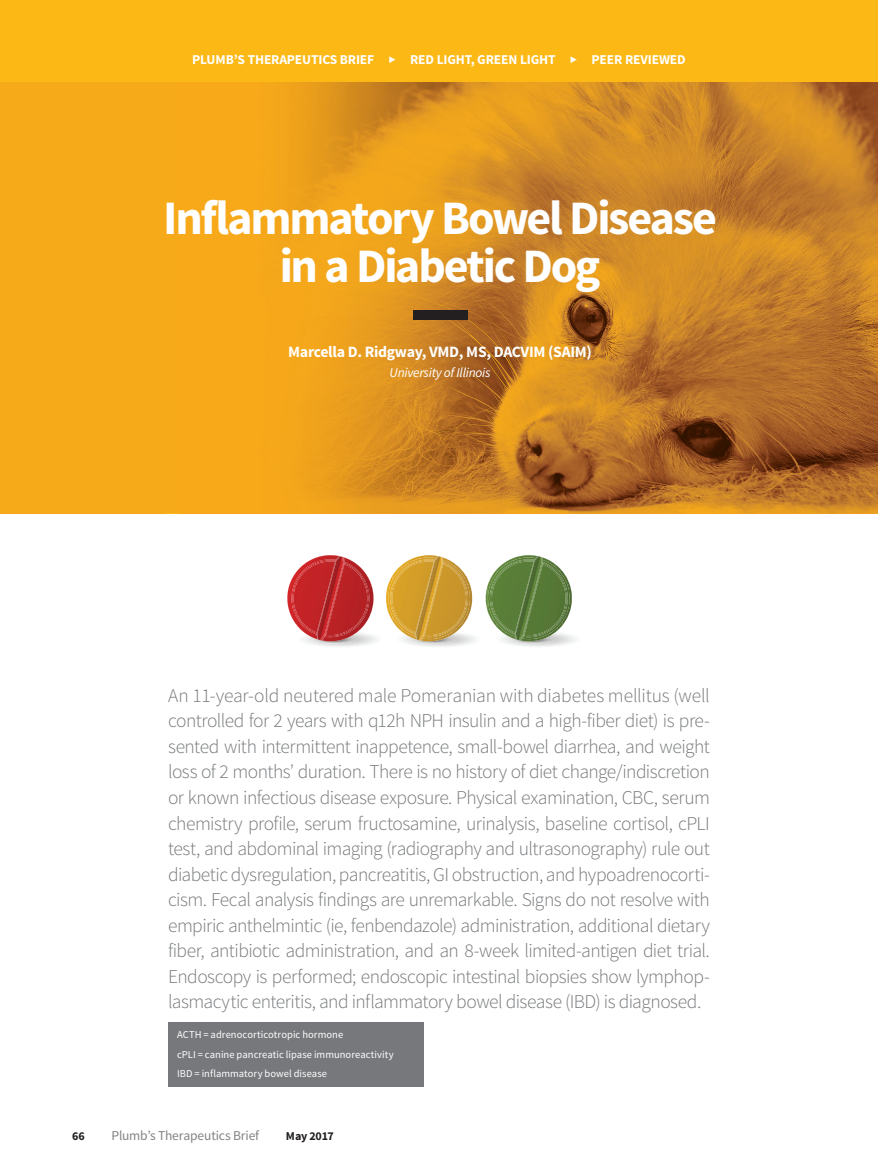
<style>
.page{position:relative;width:878px;height:1175px;background:#fff}
.page>*{position:absolute;margin:0;border:0;box-sizing:border-box;transform-origin:0 0}
.t1{font:700 48px/48px "Source Sans Pro";letter-spacing:-.05em;color:#fff;text-align:center}
.t2{font:300 19.5px/25.5px "Source Sans Pro";letter-spacing:-.03em;color:#76787b;text-align:justify}
.t3{font:700 15.75px "Source Sans Pro";letter-spacing:-.02em;color:#fff}
.t4{font:700 13.5px "Source Sans Pro";letter-spacing:-.01em;color:#fff}
.t5{font:13.5px "Source Sans Pro";letter-spacing:-.01em;color:#808285}
.t6{font:italic 13.5px "Source Sans Pro";letter-spacing:-.02em;color:#fff}
.t7{font:700 12px "Source Sans Pro";color:#231f20}
.t8{font:10.5px/19.5px "Source Sans Pro";letter-spacing:.005em;color:#fff}
</style>
<div class="page">
<div style="left:0;top:0;width:165px;height:513px;background:#f6a919"></div>
<img style="left:180px;top:81px;width:698px;height:432px">
<svg style="left:287px;top:555px;width:289px;height:92px"></svg>
<div style="left:413px;top:310px;width:54px;height:10px;background:#231f20"></div>
<div style="left:0;top:0;width:878px;height:81px;background:#fcb814"></div>
<div style="left:168px;top:1021px;width:255px;height:65px;background:#76787b"></div>
<p class="t4" style="left:192px;top:51px;width:183px">PLUMB’S THERAPEUTICS BRIEF</p>
<p class="t4" style="left:410px;top:51px;width:147px">RED LIGHT, GREEN LIGHT</p>
<p class="t4" style="left:591px;top:51px;width:96px">PEER REVIEWED</p>
<h1 class="t1" style="left:163px;top:196px;width:555px">Inflammatory Bowel Disease in a Diabetic Dog</h1>
<p class="t3" style="left:288px;top:342px;width:305px">Marcella D. Ridgway, VMD, MS, DACVIM (SAIM)</p>
<p class="t6" style="left:389px;top:364px;width:102px">University of Illinois</p>
<p class="t2" style="left:168px;top:683px;width:543px">An 11-year-old neutered male Pomeranian with diabetes mellitus (well controlled for 2 years with q12h NPH insulin and a high-fiber diet) is pre&shy;sented with intermittent inappetence, small-bowel diarrhea, and weight loss of 2 months’ duration. There is no history of diet change/indiscretion or known infectious disease exposure. Physical examination, CBC, serum chemistry profile, serum fructosamine, urinalysis, baseline cortisol, cPLI test, and abdominal imaging (radiography and ultrasonography) rule out diabetic dysregulation, pancreatitis, GI obstruction, and hypoadrenocorti&shy;cism. Fecal analysis findings are unremarkable. Signs do not resolve with empiric anthelmintic (ie, fenbendazole) administration, additional dietary fiber, antibiotic administration, and an 8-week limited-antigen diet trial.<br>Endoscopy is performed; endoscopic intestinal biopsies show lymphop&shy;lasmacytic enteritis, and inflammatory bowel disease (IBD) is diagnosed.</p>
<p class="t8" style="left:177px;top:1025px;width:218px">ACTH = adrenocorticotropic hormone<br>cPLI = canine pancreatic lipase immunoreactivity<br>IBD = inflammatory bowel disease</p>
<p class="t7" style="left:72px;top:1128px;width:14px">66</p>
<p class="t5" style="left:111px;top:1127px;width:149px">Plumb’s Therapeutics Brief</p>
<p class="t7" style="left:286px;top:1128px;width:49px">May 2017</p>
</div>
